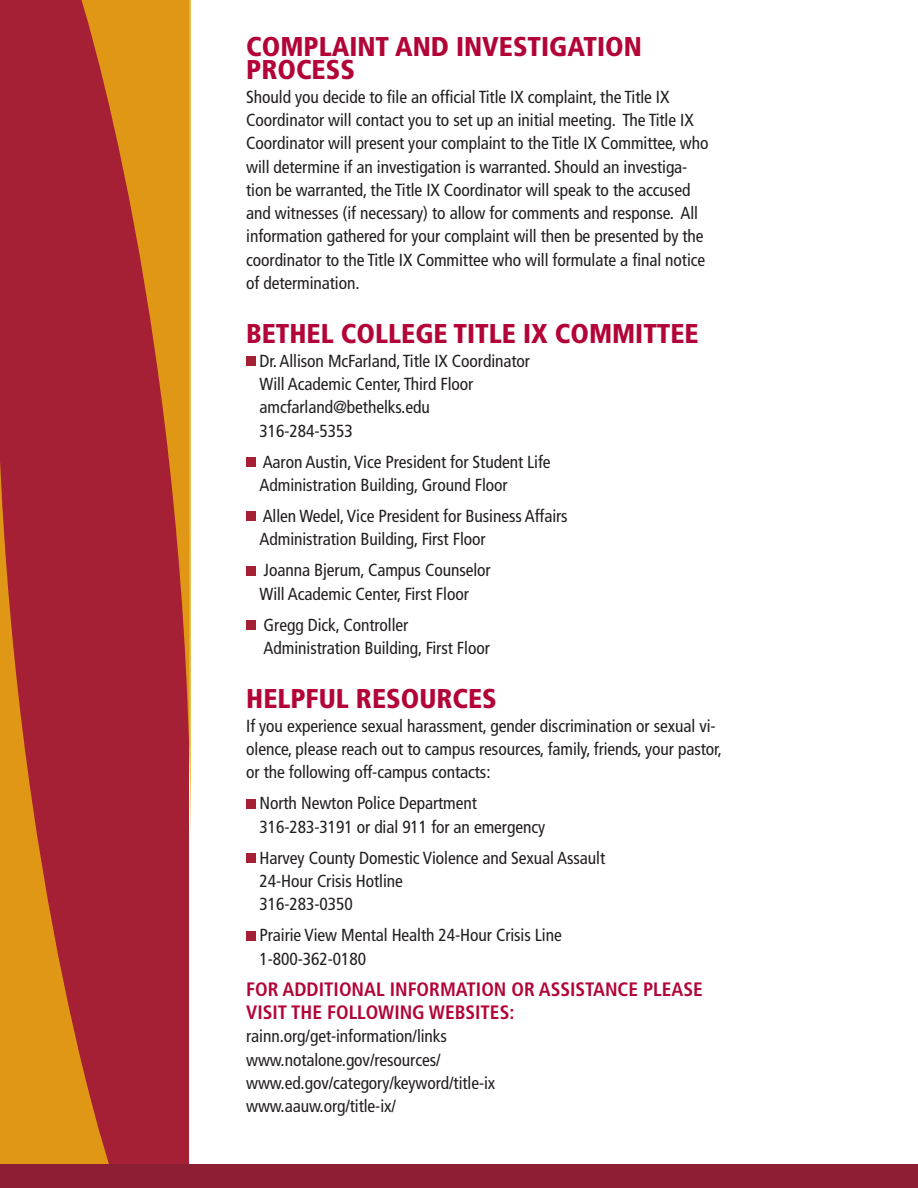
<style>
.page{position:relative;width:918px;height:1188px;background:#fff}
.page>*{position:absolute;margin:0;border:0;box-sizing:border-box;transform-origin:0 0}
.t1{font:900 condensed 27.15px/23.2px "Frutiger LT Std";color:#b30437}
.t2{font:700 condensed 19.35px/23.2px "Frutiger LT Std";color:#b30437}
.t3{font:condensed 17.4px/23.2px "Frutiger LT Std";letter-spacing:-.005em;color:#231f20}
</style>
<div class="page">
<div style="left:0;top:0;width:189px;height:1165px;background:#a62035"></div>
<svg style="left:81px;top:0;width:110px;height:835px"></svg>
<svg style="left:0;top:297px;width:109px;height:868px"></svg>
<div style="left:246px;top:356px;width:10px;height:10px;background:#a62035"></div>
<div style="left:246px;top:457px;width:10px;height:10px;background:#a62035"></div>
<div style="left:246px;top:512px;width:10px;height:9px;background:#a62035"></div>
<div style="left:246px;top:566px;width:10px;height:9px;background:#a62035"></div>
<div style="left:246px;top:620px;width:10px;height:10px;background:#a62035"></div>
<div style="left:246px;top:799px;width:10px;height:9px;background:#a62035"></div>
<div style="left:246px;top:853px;width:10px;height:10px;background:#a62035"></div>
<div style="left:246px;top:931px;width:10px;height:9px;background:#a62035"></div>
<div style="left:0;top:1165px;width:918px;height:23px;background:#8d1f34"></div>
<p class="t1" style="left:246px;top:35px;width:397px">COMPLAINT AND INVESTIGATION<br>PROCESS</p>
<p class="t3" style="left:246px;top:85px;width:464px">Should you decide to file an official Title IX complaint, the Title IX Coordinator will contact you to set up an initial meeting. The Title IX Coordinator will present your complaint to the Title IX Committee, who will determine if an investigation is warranted. Should an investiga&shy;tion be warranted, the Title IX Coordinator will speak to the accused and witnesses (if necessary) to allow for comments and response. All information gathered for your complaint will then be presented by the coordinator to the Title IX Committee who will formulate a final notice of determination.</p>
<p class="t1" style="left:246px;top:322px;width:454px">BETHEL COLLEGE TITLE IX COMMITTEE</p>
<p class="t3" style="left:260px;top:349px;width:272px">Dr. Allison McFarland, Title IX Coordinator<br>Will Academic Center, Third Floor amcfarland@bethelks.edu<br>316-284-5353</p>
<p class="t3" style="left:260px;top:450px;width:292px">Aaron Austin, Vice President for Student Life<br>Administration Building, Ground Floor</p>
<p class="t3" style="left:260px;top:505px;width:310px">Allen Wedel, Vice President for Business Affairs<br>Administration Building, First Floor</p>
<p class="t3" style="left:260px;top:559px;width:233px">Joanna Bjerum, Campus Counselor<br>Will Academic Center, First Floor</p>
<p class="t3" style="left:264px;top:613px;width:228px">Gregg Dick, Controller<br>Administration Building, First Floor</p>
<p class="t1" style="left:246px;top:687px;width:252px">HELPFUL RESOURCES</p>
<p class="t3" style="left:246px;top:714px;width:477px">If you experience sexual harassment, gender discrimination or sexual vi&shy;olence, please reach out to campus resources, family, friends, your pastor, or the following off-campus contacts:</p>
<p class="t3" style="left:260px;top:792px;width:287px">North Newton Police Department<br>316-283-3191 or dial 911 for an emergency</p>
<p class="t3" style="left:260px;top:846px;width:347px">Harvey County Domestic Violence and Sexual Assault<br>24-Hour Crisis Hotline<br>316-283-0350</p>
<p class="t3" style="left:260px;top:924px;width:304px">Prairie View Mental Health 24-Hour Crisis Line<br>1-800-362-0180</p>
<p class="t2" style="left:246px;top:977px;width:458px">FOR ADDITIONAL INFORMATION OR ASSISTANCE PLEASE<br>VISIT THE FOLLOWING WEBSITES:</p>
<p class="t3" style="left:246px;top:1025px;width:251px">rainn.org/get-information/links www.notalone.gov/resources/ www.ed.gov/category/keyword/title-ix www.aauw.org/title-ix/</p>
</div>
